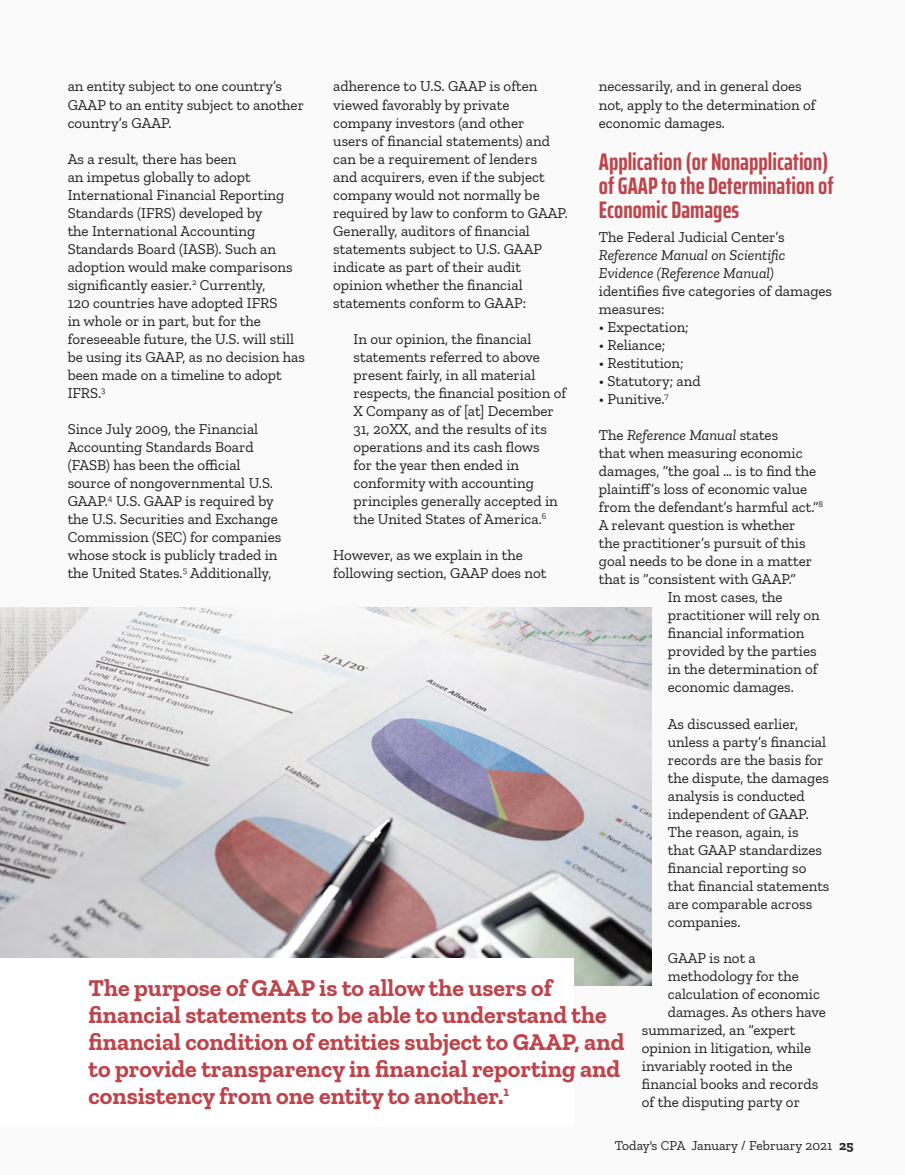
<style>
.page{position:relative;width:905px;height:1175px;background:#fff}
.page>*{position:absolute;margin:0;border:0;box-sizing:border-box;transform-origin:0 0}
.t1{font:700 24px/27px "Zilla Slab";color:#be444b}
.t2{font:700 extra-condensed 24px/24px "Saira";color:#be444b}
.t3{font:15px/18px "Zilla Slab";color:#231f20}
.t4{font:italic 15px/18px "Zilla Slab";color:#231f20}
.t5{font:13.5px "Zilla Slab";color:#231f20}
.s1{font-style:normal}
.s2{font-weight:700}
</style>
<div class="page">
<div style="left:0;top:0;width:904px;height:1174px;background:#fafafa"></div>
<img style="left:0;top:608px;width:651px;height:377px">
<div style="left:0;top:958px;width:573px;height:168px;background:#fff"></div>
<p class="t3" style="left:333px;top:78px;width:236px">adherence to U.S. GAAP is often viewed favorably by private company investors (and other<br>users of financial statements) and can be a requirement of lenders<br>and acquirers, even if the subject company would not normally be required by law to conform to GAAP.<br>Generally, auditors of financial statements subject to U.S. GAAP indicate as part of their audit opinion whether the financial statements conform to GAAP:</p>
<p class="t3" style="left:353px;top:330px;width:214px">In our opinion, the financial statements referred to above present fairly, in all material respects, the financial position of<br>X Company as of [at] December<br>31, 20XX, and the results of its operations and its cash flows<br>for the year then ended in conformity with accounting principles generally accepted in the United States of America.<sup>6</sup></p>
<p class="t3" style="left:333px;top:546px;width:214px">However, as we explain in the following section, GAAP does not</p>
<p class="t3" style="left:68px;top:78px;width:238px">an entity subject to one country’s<br>GAAP to an entity subject to another country’s GAAP.</p>
<p class="t3" style="left:68px;top:150px;width:239px">As a result, there has been<br>an impetus globally to adopt<br>International Financial Reporting<br>Standards (IFRS) developed by<br>the International Accounting<br>Standards Board (IASB). Such an adoption would make comparisons significantly easier.<sup>2</sup> Currently,<br>120 countries have adopted IFRS<br>in whole or in part, but for the foreseeable future, the U.S. will still be using its GAAP, as no decision has been made on a timeline to adopt<br>IFRS.<sup>3</sup></p>
<p class="t3" style="left:68px;top:420px;width:215px">Since July 2009, the Financial<br>Accounting Standards Board (FASB) has been the official source of nongovernmental U.S.<br>GAAP.<sup>4</sup> U.S. GAAP is required by the U.S. Securities and Exchange<br>Commission (SEC) for companies whose stock is publicly traded in the United States.<sup>5</sup> Additionally,</p>
<p class="t3" style="left:599px;top:78px;width:218px">necessarily, and in general does not, apply to the determination of economic damages.</p>
<h1 class="t2" style="left:599px;top:149px;width:236px">Application (or Nonapplication) of GAAP to the Determination of<br>Economic Damages</h1>
<p class="t3" style="left:599px;top:228px;width:187px">The Federal Judicial Center’s</p>
<p class="t4" style="left:599px;top:246px;width:188px">Reference Manual on Scientific<br>Evidence (Reference Manual)</p>
<p class="t3" style="left:599px;top:282px;width:235px">identifies five categories of damages measures:</p>
<p class="t3" style="left:599px;top:318px;width:91px">• Expectation;</p>
<p class="t3" style="left:599px;top:336px;width:68px">• Reliance;</p>
<p class="t3" style="left:599px;top:354px;width:86px">• Restitution;</p>
<p class="t3" style="left:599px;top:372px;width:103px">• Statutory; and</p>
<p class="t3" style="left:599px;top:390px;width:71px">• Punitive.<sup>7</sup></p>
<p class="t4" style="left:599px;top:426px;width:181px"><span class="s1">The</span> Reference Manual <span class="s1">states</span></p>
<p class="t3" style="left:599px;top:444px;width:205px">that when measuring economic</p>
<p class="t3" style="left:599px;top:462px;width:219px">damages, “the goal … is to find the</p>
<p class="t3" style="left:599px;top:480px;width:210px">plaintiff’s loss of economic value</p>
<p class="t3" style="left:599px;top:498px;width:226px">from the defendant’s harmful act.”<sup>8</sup></p>
<p class="t3" style="left:599px;top:516px;width:198px">A relevant question is whether</p>
<p class="t3" style="left:599px;top:534px;width:208px">the practitioner’s pursuit of this</p>
<p class="t3" style="left:599px;top:552px;width:215px">goal needs to be done in a matter</p>
<p class="t3" style="left:599px;top:570px;width:198px">that is “consistent with GAAP.”</p>
<p class="t3" style="left:667px;top:588px;width:116px">In most cases, the</p>
<p class="t3" style="left:667px;top:606px;width:153px">practitioner will rely on</p>
<p class="t3" style="left:667px;top:624px;width:138px">financial information</p>
<p class="t3" style="left:667px;top:642px;width:150px">provided by the parties</p>
<p class="t3" style="left:667px;top:660px;width:151px">in the determination of</p>
<p class="t3" style="left:667px;top:678px;width:128px">economic damages.</p>
<p class="t3" style="left:667px;top:714px;width:163px">As discussed earlier, unless a party’s financial records are the basis for the dispute, the damages analysis is conducted independent of GAAP.<br>The reason, again, is<br>that GAAP standardizes financial reporting so that financial statements are comparable across companies.</p>
<p class="t3" style="left:667px;top:948px;width:90px">GAAP is not a</p>
<p class="t3" style="left:667px;top:966px;width:133px">methodology for the</p>
<p class="t3" style="left:667px;top:984px;width:154px">calculation of economic</p>
<p class="t3" style="left:667px;top:1002px;width:160px">damages. As others have</p>
<p class="t3" style="left:642px;top:1020px;width:155px">summarized, an “expert</p>
<p class="t3" style="left:642px;top:1038px;width:171px">opinion in litigation, while</p>
<p class="t3" style="left:642px;top:1056px;width:152px">invariably rooted in the</p>
<p class="t3" style="left:642px;top:1074px;width:178px">financial books and records</p>
<p class="t3" style="left:642px;top:1092px;width:160px">of the disputing party or</p>
<p class="t1" style="left:89px;top:974px;width:537px">The purpose of GAAP is to allow the users of financial statements to be able to understand the financial condition of entities subject to GAAP, and to provide transparency in financial reporting and consistency from one entity to another.<sup>1</sup></p>
<p class="t5" style="left:614px;top:1138px;width:240px">Today's CPA January / February 2021 <span class="s2">25</span></p>
</div>
